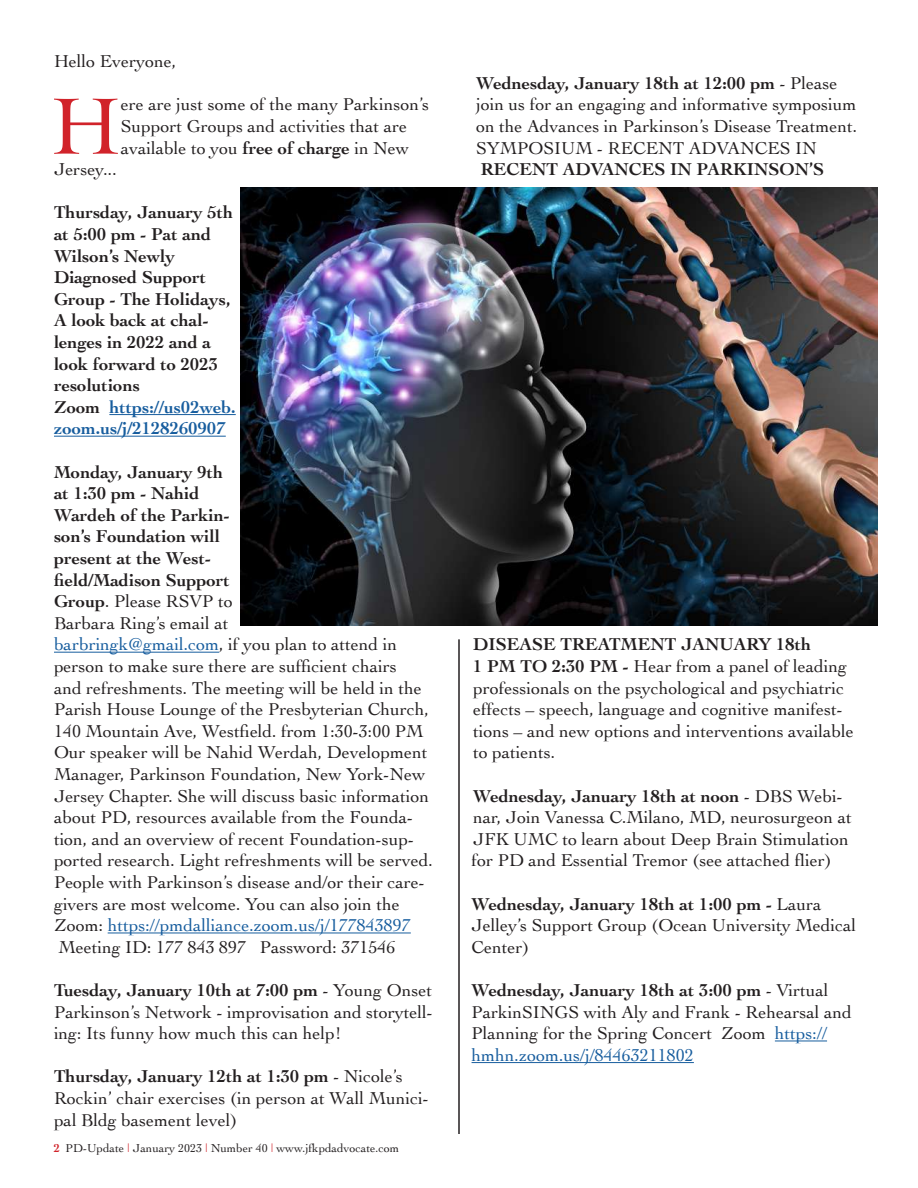
<style>
.page{position:relative;width:918px;height:1188px;background:#fff}
.page>*{position:absolute;margin:0;border:0;box-sizing:border-box;transform-origin:0 0}
.t1{font:84px "Cochin";color:#d1232a}
.t2{font:18px/21.6px "Cochin";color:#231f20}
.t3{font:700 18px/21.6px "Cochin";color:#231f20}
.t4{font:12px "Cochin";color:#231f20}
.s1{font-weight:700}
.s2{color:#175d9e}
.s3{font-weight:700;color:#d1232a}
.s4{color:#d1232a}
</style>
<div class="page">
<hr style="left:109px;top:414px;width:127px;height:1px;background:#175d9e">
<hr style="left:54px;top:436px;width:172px;height:1px;background:#175d9e">
<hr style="left:54px;top:652px;width:165px;height:1px;background:#175d9e">
<hr style="left:108px;top:933px;width:303px;height:1px;background:#175d9e">
<hr style="left:775px;top:1041px;width:52px;height:1px;background:#175d9e">
<hr style="left:472px;top:1062px;width:222px;height:1px;background:#175d9e">
<img style="left:240px;top:187px;width:638px;height:438px">
<hr style="left:458px;top:639px;width:2px;height:495px;background:#231f20">
<p class="t2" style="left:54px;top:50px;width:124px">Hello Everyone,</p>
<h1 class="t1" style="left:51px;top:70px;width:72px">H</h1>
<p class="t2" style="left:121px;top:93px;width:310px">ere are just some of the many Parkinson’s<br>Support Groups and activities that are available to you <span class="s1">free of charge</span> in New</p>
<p class="t2" style="left:54px;top:158px;width:64px">Jersey...</p>
<p class="t3" style="left:54px;top:201px;width:183px">Thursday, January 5th at 5:00 pm - Pat and<br>Wilson’s Newly<br>Diagnosed Support<br>Group - The Holidays,<br>A look back at chal&shy;lenges in 2022 and a look forward to 2023 resolutions<br>Zoom <span class="s2">https://us02web. zoom.us/j/2128260907</span></p>
<p class="t2" style="left:54px;top:460px;width:380px"><span class="s1">Monday, January 9th<br>at 1:30 pm - Nahid<br>Wardeh of the Parkin-<br>son’s Foundation will<br>present at the West-<br>field/Madison Support<br>Group</span>. Please RSVP to<br>Barbara Ring’s email at<br><span class="s2">barbringk@gmail.com</span>, if you plan to attend in person to make sure there are sufficient chairs<br>and refreshments. The meeting will be held in the Parish House Lounge of the Presbyterian Church, 140 Mountain Ave, Westfield. from 1:30-3:00 PM Our speaker will be Nahid Werdah, Development Manager, Parkinson Foundation, New York-New Jersey Chapter. She will discuss basic information about PD, resources available from the Founda&shy;tion, and an overview of recent Foundation-sup&shy;ported research. Light refreshments will be served.<br>People with Parkinson’s disease and/or their care&shy;givers are most welcome. You can also join the Zoom: <span class="s2">https://pmdalliance.zoom.us/j/177843897<br></span>Meeting ID: 177 843 897 Password: 371546</p>
<p class="t2" style="left:54px;top:979px;width:380px;text-align:justify"><span class="s1">Tuesday, January 10th at 7:00 pm</span> - Young Onset Parkinson’s Network - improvisation and storytell&shy;ing: Its funny how much this can help!</p>
<p class="t2" style="left:54px;top:1065px;width:376px"><span class="s1">Thursday, January 12th at 1:30 pm</span> - Nicole’s<br>Rockin’ chair exercises (in person at Wall Munici&shy;pal Bldg basement level)</p>
<p class="t4" style="left:54px;top:1140px;width:347px"><span class="s3">2</span> PD-Update <span class="s4">|</span> January 2023 <span class="s4">|</span> Number 40 <span class="s4">|</span> www.jfkpdadvocate.com</p>
<p class="t2" style="left:476px;top:71px;width:383px"><span class="s1">Wednesday, January 18th at 12:00 pm</span> - Please join us for an engaging and informative symposium on the Advances in Parkinson’s Disease Treatment.<br>SYMPOSIUM - RECENT ADVANCES IN</p>
<p class="t3" style="left:481px;top:158px;width:345px">RECENT ADVANCES IN PARKINSON’S</p>
<p class="t2" style="left:473px;top:633px;width:382px"><span class="s1">DISEASE TREATMENT JANUARY 18th<br>1 PM TO 2:30 PM -</span> Hear from a panel of leading professionals on the psychological and psychiatric effects – speech, language and cognitive manifest&shy;tions – and new options and interventions available to patients.</p>
<p class="t2" style="left:472px;top:784px;width:382px"><span class="s1">Wednesday, January 18th at noon</span> - DBS Webi&shy;nar, Join Vanessa C.Milano, MD, neurosurgeon at JFK UMC to learn about Deep Brain Stimulation for PD and Essential Tremor (see attached flier)</p>
<p class="t2" style="left:472px;top:892px;width:386px"><span class="s1">Wednesday, January 18th at 1:00 pm -</span> Laura<br>Jelley’s Support Group (Ocean University Medical<br>Center)</p>
<p class="t2" style="left:472px;top:979px;width:382px"><span class="s1">Wednesday, January 18th at 3:00 pm</span> - Virtual ParkinSINGS with Aly and Frank - Rehearsal and Planning for the Spring Concert Zoom <span class="s2">https:// hmhn.zoom.us/j/84463211802</span></p>
</div>
